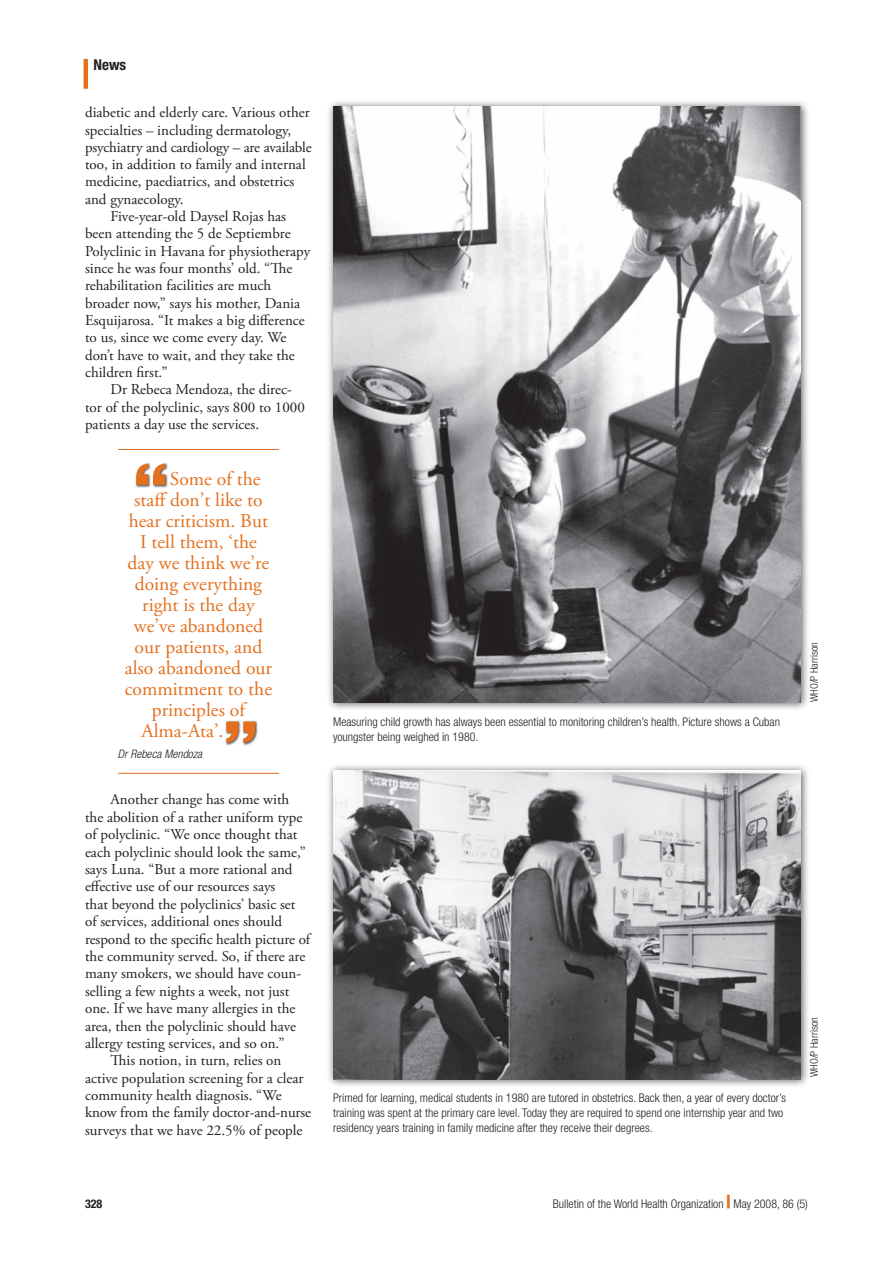
<style>
.page{position:relative;width:893px;height:1263px;background:#fff}
.page>*{position:absolute;margin:0;border:0;box-sizing:border-box;transform-origin:0 0}
.t1{font:19.5px "Adobe Garamond Pro";color:#e4701e}
.Text_para{font:15px/17.4px "Adobe Garamond Pro";color:#231f20}
.t2{font:700 condensed 15px "Helvetica Neue LT Std";color:#231f20}
.t3{font:300 condensed 12px/15px "Helvetica Neue LT Std";color:#231f20}
.t4{font:700 condensed 12px "Helvetica Neue LT Std";color:#231f20}
.t5{font:italic 300 condensed 11.7px "Helvetica Neue LT Std";letter-spacing:.005em;color:#231f20}
.t6{font:300 condensed 10.5px "Helvetica Neue LT Std";color:#231f20}
.s1{font-weight:800;font-stretch:expanded;font-size:18px;color:#e4701e}
</style>
<div class="page">
<hr style="left:84px;top:59px;width:4px;height:30px;background:#e4701e">
<div style="left:326px;top:99px;width:490px;height:618px;background:#231f20;opacity:.75"></div>
<img style="left:333px;top:106px;width:468px;height:596px">
<div style="left:326px;top:763px;width:490px;height:331px;background:#231f20;opacity:.75"></div>
<img style="left:333px;top:770px;width:468px;height:309px">
<hr style="left:118px;top:449px;width:161px;height:1px;background:#e4701e">
<hr style="left:118px;top:773px;width:161px;height:1px;background:#e4701e">
<div style="left:135px;top:462px;width:39px;height:32px;background:#231f20;opacity:.75"></div>
<svg style="left:136px;top:464px;width:29px;height:21px"></svg>
<div style="left:225px;top:720px;width:39px;height:32px;background:#231f20;opacity:.75"></div>
<svg style="left:226px;top:722px;width:29px;height:21px"></svg>
<p class="t2" style="left:94px;top:55px;width:34px">News</p>
<p class="Text_para" style="left:85px;top:104px;width:228px">diabetic and elderly care. Various other specialties – including dermatology, psychiatry and cardiology – are available too, in addition to family and internal medicine, paediatrics, and obstetrics and gynaecology.</p>
<p class="Text_para" style="left:85px;top:208px;width:227px;text-indent:26px">Five-year-old Daysel Rojas has been attending the 5 de Septiembre Polyclinic in Havana for physiotherapy since he was four months’ old. “The rehabilitation facilities are much broader now,” says his mother, Dania Esquijarosa. “It makes a big difference to us, since we come every day. We don’t have to wait, and they take the children first.”</p>
<p class="Text_para" style="left:85px;top:382px;width:221px;text-indent:26px">Dr Rebeca Mendoza, the direc&shy;tor of the polyclinic, says 800 to 1000 patients a day use the services.</p>
<p class="t1" style="left:170px;top:467px;width:92px">Some of the</p>
<p class="t1" style="left:134px;top:488px;width:130px">staff don’t like to</p>
<p class="t1" style="left:129px;top:509px;width:141px">hear criticism. But</p>
<p class="t1" style="left:140px;top:530px;width:118px">I tell them, ‘the</p>
<p class="t1" style="left:128px;top:551px;width:143px">day we think we’re</p>
<p class="t1" style="left:135px;top:572px;width:129px">doing everything</p>
<p class="t1" style="left:142px;top:593px;width:114px">right is the day</p>
<p class="t1" style="left:134px;top:614px;width:131px">we’ve abandoned</p>
<p class="t1" style="left:135px;top:635px;width:129px">our patients, and</p>
<p class="t1" style="left:125px;top:656px;width:149px">also abandoned our</p>
<p class="t1" style="left:125px;top:677px;width:149px">commitment to the</p>
<p class="t1" style="left:152px;top:698px;width:95px">principles of</p>
<p class="t1" style="left:142px;top:719px;width:83px">Alma-Ata’.</p>
<p class="t5" style="left:118px;top:747px;width:86px">Dr Rebeca Mendoza</p>
<p class="Text_para" style="left:85px;top:791px;width:227px;text-indent:26px">Another change has come with the abolition of a rather uniform type of polyclinic. “We once thought that each polyclinic should look the same,” says Luna. “But a more rational and effective use of our resources says<br>that beyond the polyclinics’ basic set of services, additional ones should respond to the specific health picture of the community served. So, if there are many smokers, we should have coun&shy;selling a few nights a week, not just one. If we have many allergies in the area, then the polyclinic should have allergy testing services, and so on.”</p>
<p class="Text_para" style="left:85px;top:1052px;width:228px;text-indent:26px">This notion, in turn, relies on active population screening for a clear community health diagnosis. “We know from the family doctor-and-nurse surveys that we have 22.5% of people</p>
<p class="t3" style="left:333px;top:714px;width:448px">Measuring child growth has always been essential to monitoring children’s health. Picture shows a Cuban youngster being weighed in 1980.</p>
<p class="t3" style="left:333px;top:1090px;width:455px">Primed for learning, medical students in 1980 are tutored in obstetrics. Back then, a year of every doctor’s training was spent at the primary care level. Today they are required to spend one internship year and two residency years training in family medicine after they receive their degrees.</p>
<p class="t6" style="left:808px;top:702px;width:62px;rotate:-90deg">WHO/P Harrison</p>
<p class="t6" style="left:808px;top:1077px;width:62px;rotate:-90deg">WHO/P Harrison</p>
<p class="t4" style="left:85px;top:1196px;width:19px">328</p>
<p class="t3" style="left:553px;top:1196px;width:257px">Bulletin of the World Health Organization <span class="s1">|</span> May 2008, 86 (5)</p>
</div>
